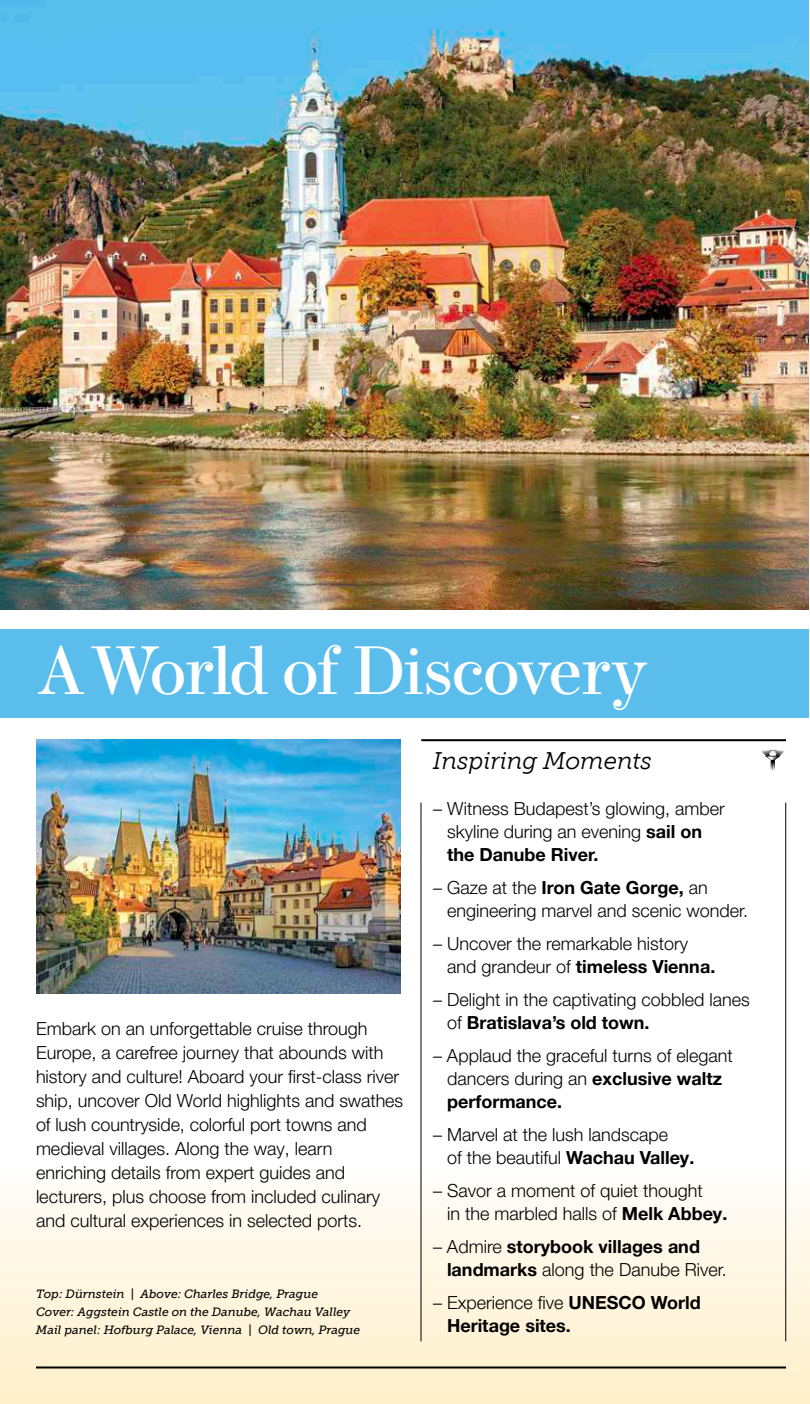
<style>
.page{position:relative;width:810px;height:1404px;background:#fff}
.page>*{position:absolute;margin:0;border:0;box-sizing:border-box;transform-origin:0 0}
.t1{font:500 34px "Operetta 8";letter-spacing:-.03em;color:#fff}
.t2{font:italic 24px "Museo Slab 300";color:#000}
.t3{font:300 18px/23px "Helvetica Neue LT Pro";color:#000}
.t4{font:700 18px/23px "Helvetica Neue LT Pro";color:#000}
.t5{font:italic 12px/18px "Museo Slab 500";color:#000}
.s1{font-weight:700}
.s2{font-weight:300}
</style>
<div class="page">
<div style="left:0;top:1165px;width:810px;height:239px;background:linear-gradient(to bottom,#fefdfb,#ffefc9)"></div>
<img style="left:0;top:0;width:809px;height:610px">
<img style="left:36px;top:739px;width:365px;height:255px">
<div style="left:0;top:629px;width:809px;height:89px;background:#5abdec"></div>
<hr style="left:421px;top:803px;width:1px;height:538px;background:#000">
<hr style="left:785px;top:803px;width:1px;height:538px;background:#000">
<hr style="left:36px;top:1366px;width:750px;height:2px;background:#000">
<hr style="left:421px;top:739px;width:365px;height:2px;background:#000">
<svg style="left:761px;top:750px;width:24px;height:21px"></svg>
<h1 class="t1" style="left:36px;top:673px;width:612px">A World of Discovery</h1>
<p class="t3" style="left:36px;top:1018px;width:369px;line-height:24px">Embark on an unforgettable cruise through Europe, a carefree journey that abounds with history and culture! Aboard your 昀椀rst-class river ship, uncover Old World highlights and swathes of lush countryside, colorful port towns and medieval villages. Along the way, learn enriching details from expert guides and lecturers, plus choose from included culinary and cultural experiences in selected ports.</p>
<p class="t5" style="left:36px;top:1285px;width:326px">Top: Dürnstein | Above: Charles Bridge, Prague<br>Cover: Aggstein Castle on the Danube, Wachau Valley<br>Mail panel: Hofburg Palace, Vienna | Old town, Prague</p>
<h2 class="t2" style="left:433px;top:752px;width:221px">Inspiring Moments</h2>
<p class="t3" style="left:447px;top:799px;width:279px;text-indent:-14px">– Witness Budapest’s glowing, amber skyline during an evening <span class="s1">sail on the Danube River.</span></p>
<p class="t3" style="left:447px;top:878px;width:303px;text-indent:-14px">– Gaze at the <span class="s1">Iron Gate Gorge,</span> an engineering marvel and scenic wonder.</p>
<p class="t3" style="left:447px;top:934px;width:270px;text-indent:-14px">– Uncover the remarkable history and grandeur of <span class="s1">timeless Vienna.</span></p>
<p class="t3" style="left:447px;top:990px;width:304px;text-indent:-14px">– Delight in the captivating cobbled lanes of <span class="s1">Bratislava’s old town.</span></p>
<p class="t3" style="left:447px;top:1046px;width:287px;text-indent:-14px">– Applaud the graceful turns of elegant dancers during an <span class="s1">exclusive waltz performance.</span></p>
<p class="t3" style="left:447px;top:1125px;width:249px;text-indent:-14px">– Marvel at the lush landscape<br>of the beautiful <span class="s1">Wachau Valley.</span></p>
<p class="t3" style="left:447px;top:1181px;width:282px;text-indent:-14px">– Savor a moment of quiet thought<br>in the marbled halls of <span class="s1">Melk Abbey.</span></p>
<p class="t4" style="left:447px;top:1237px;width:281px;text-indent:-14px"><span class="s2">– Admire</span> storybook villages and landmarks <span class="s2">along the Danube River.</span></p>
<p class="t4" style="left:447px;top:1293px;width:255px;text-indent:-14px"><span class="s2">– Experience 昀椀ve</span> UNESCO World<br>Heritage sites.</p>
</div>
